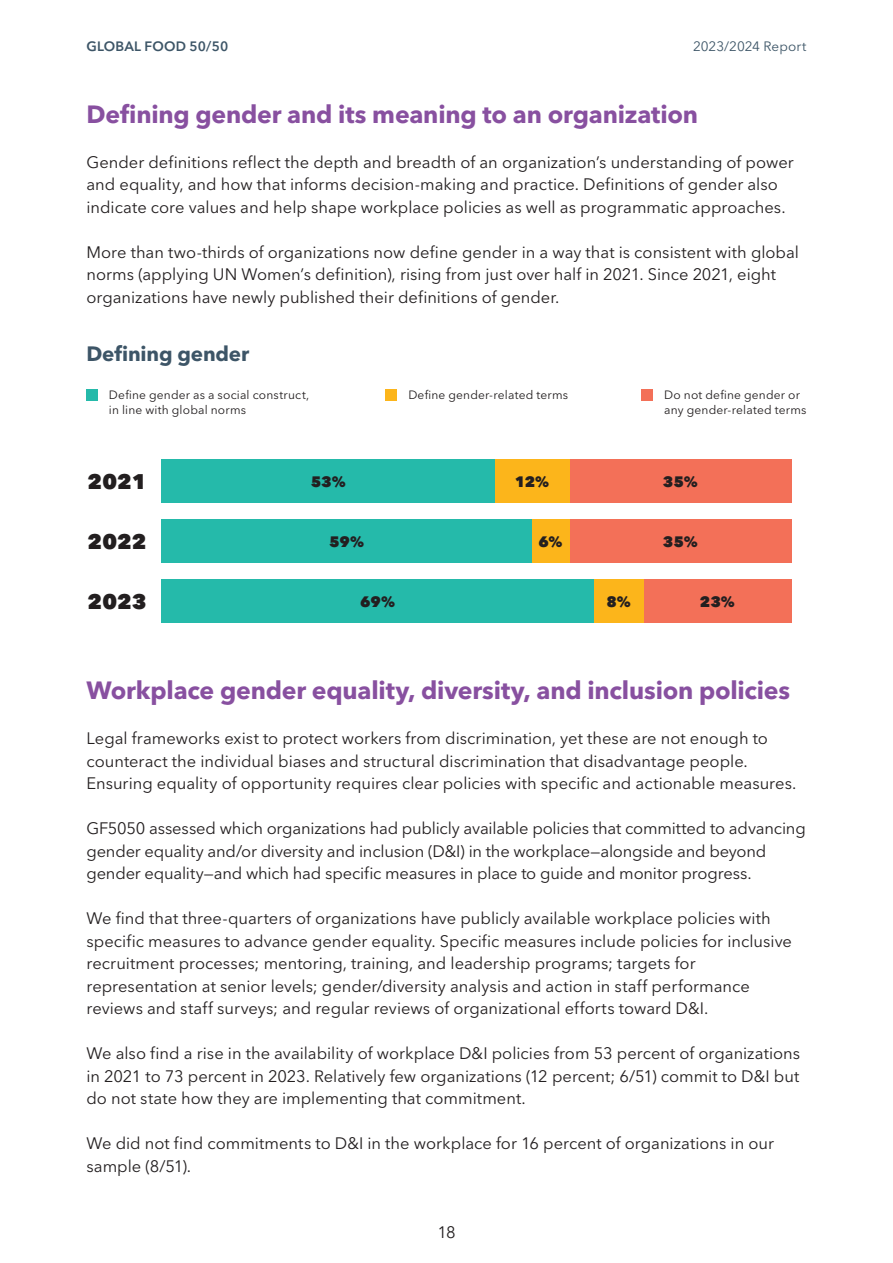
<style>
.page{position:relative;width:893px;height:1263px;background:#fff}
.page>*{position:absolute;margin:0;border:0;box-sizing:border-box;transform-origin:0 0}
.head-3{font:700 24.75px "Avenir Next LT Pro";letter-spacing:-.01em;color:#8850a0}
.t1{font:800 21px "Avenir Next LT Pro";color:#231f20}
.figure-title{font:700 20.7px "Avenir Next LT Pro";letter-spacing:-.005em;color:#3d5567}
.body{font:16.5px/22.5px "Avenir Next LT Pro";color:#231f20}
.t2{font:800 15px "Avenir Next LT Pro";color:#231f20}
.t3{font:600 13.5px "Avenir Next LT Pro";letter-spacing:.015em;color:#3d5567}
.t4{font:13.5px "Avenir Next LT Pro";letter-spacing:-.005em;color:#3d5567}
.t5{font:12px/14.4px "Avenir Next LT Pro";letter-spacing:.015em;color:#231f20}
</style>
<div class="page">
<div style="left:86px;top:390px;width:12px;height:11px;background:#25baaa"></div>
<div style="left:386px;top:390px;width:11px;height:11px;background:#fcb51b"></div>
<div style="left:642px;top:390px;width:11px;height:11px;background:#f37058"></div>
<div style="left:569px;top:460px;width:222px;height:43px;background:#f37058"></div>
<div style="left:569px;top:520px;width:222px;height:43px;background:#f37058"></div>
<div style="left:643px;top:580px;width:148px;height:43px;background:#f37058"></div>
<div style="left:495px;top:460px;width:74px;height:43px;background:#fcb51b"></div>
<div style="left:532px;top:520px;width:37px;height:43px;background:#fcb51b"></div>
<div style="left:594px;top:580px;width:49px;height:43px;background:#fcb51b"></div>
<div style="left:161px;top:460px;width:334px;height:43px;background:#25baaa"></div>
<div style="left:161px;top:520px;width:371px;height:43px;background:#25baaa"></div>
<div style="left:161px;top:580px;width:433px;height:43px;background:#25baaa"></div>
<p class="t3" style="left:86px;top:38px;width:143px">GLOBAL FOOD 50/50</p>
<p class="t4" style="left:693px;top:38px;width:115px">2023/2024 Report</p>
<h4 class="head-3" style="left:86px;top:99px;width:613px">Defining gender and its meaning to an organization</h4>
<p class="body" style="left:86px;top:151px;width:709px">Gender definitions reflect the depth and breadth of an organization’s understanding of power and equality, and how that informs decision-making and practice. Definitions of gender also indicate core values and help shape workplace policies as well as programmatic approaches.</p>
<p class="body" style="left:86px;top:241px;width:714px">More than two-thirds of organizations now define gender in a way that is consistent with global norms (applying UN Women’s definition), rising from just over half in 2021. Since 2021, eight organizations have newly published their definitions of gender.</p>
<p class="figure-title" style="left:86px;top:341px;width:164px">Defining gender</p>
<p class="t5" style="left:109px;top:388px;width:202px">Define gender as a social construct, in line with global norms</p>
<p class="t5" style="left:408px;top:388px;width:161px">Define gender-related terms</p>
<p class="t5" style="left:664px;top:388px;width:144px">Do not define gender or any gender-related terms</p>
<p class="t1" style="left:88px;top:468px;width:60px">2021</p>
<p class="t2" style="left:311px;top:472px;width:36px">53%</p>
<p class="t2" style="left:515px;top:472px;width:36px">12%</p>
<p class="t2" style="left:663px;top:472px;width:36px">35%</p>
<p class="t1" style="left:88px;top:528px;width:60px">2022</p>
<p class="t2" style="left:329px;top:532px;width:36px">59%</p>
<p class="t2" style="left:539px;top:532px;width:26px">6%</p>
<p class="t2" style="left:663px;top:532px;width:36px">35%</p>
<p class="t1" style="left:88px;top:588px;width:60px">2023</p>
<p class="t2" style="left:360px;top:592px;width:36px">69%</p>
<p class="t2" style="left:606px;top:592px;width:26px">8%</p>
<p class="t2" style="left:700px;top:592px;width:36px">23%</p>
<h4 class="head-3" style="left:86px;top:675px;width:705px">Workplace gender equality, diversity, and inclusion policies</h4>
<p class="body" style="left:86px;top:727px;width:711px">Legal frameworks exist to protect workers from discrimination, yet these are not enough to counteract the individual biases and structural discrimination that disadvantage people.<br>Ensuring equality of opportunity requires clear policies with specific and actionable measures.</p>
<p class="body" style="left:86px;top:817px;width:721px">GF5050 assessed which organizations had publicly available policies that committed to advancing gender equality and/or diversity and inclusion (D&amp;I) in the workplace—alongside and beyond gender equality—and which had specific measures in place to guide and monitor progress.</p>
<p class="body" style="left:86px;top:907px;width:707px">We find that three-quarters of organizations have publicly available workplace policies with specific measures to advance gender equality. Specific measures include policies for inclusive recruitment processes; mentoring, training, and leadership programs; targets for representation at senior levels; gender/diversity analysis and action in staff performance reviews and staff surveys; and regular reviews of organizational efforts toward D&amp;I.</p>
<p class="body" style="left:86px;top:1042px;width:715px;text-align:justify">We also find a rise in the availability of workplace D&amp;I policies from 53 percent of organizations in 2021 to 73 percent in 2023. Relatively few organizations (12 percent; 6/51) commit to D&amp;I but do not state how they are implementing that commitment.</p>
<p class="body" style="left:86px;top:1132px;width:689px">We did not find commitments to D&amp;I in the workplace for 16 percent of organizations in our sample (8/51).</p>
<p class="body" style="left:437px;top:1221px;width:20px">18</p>
</div>
